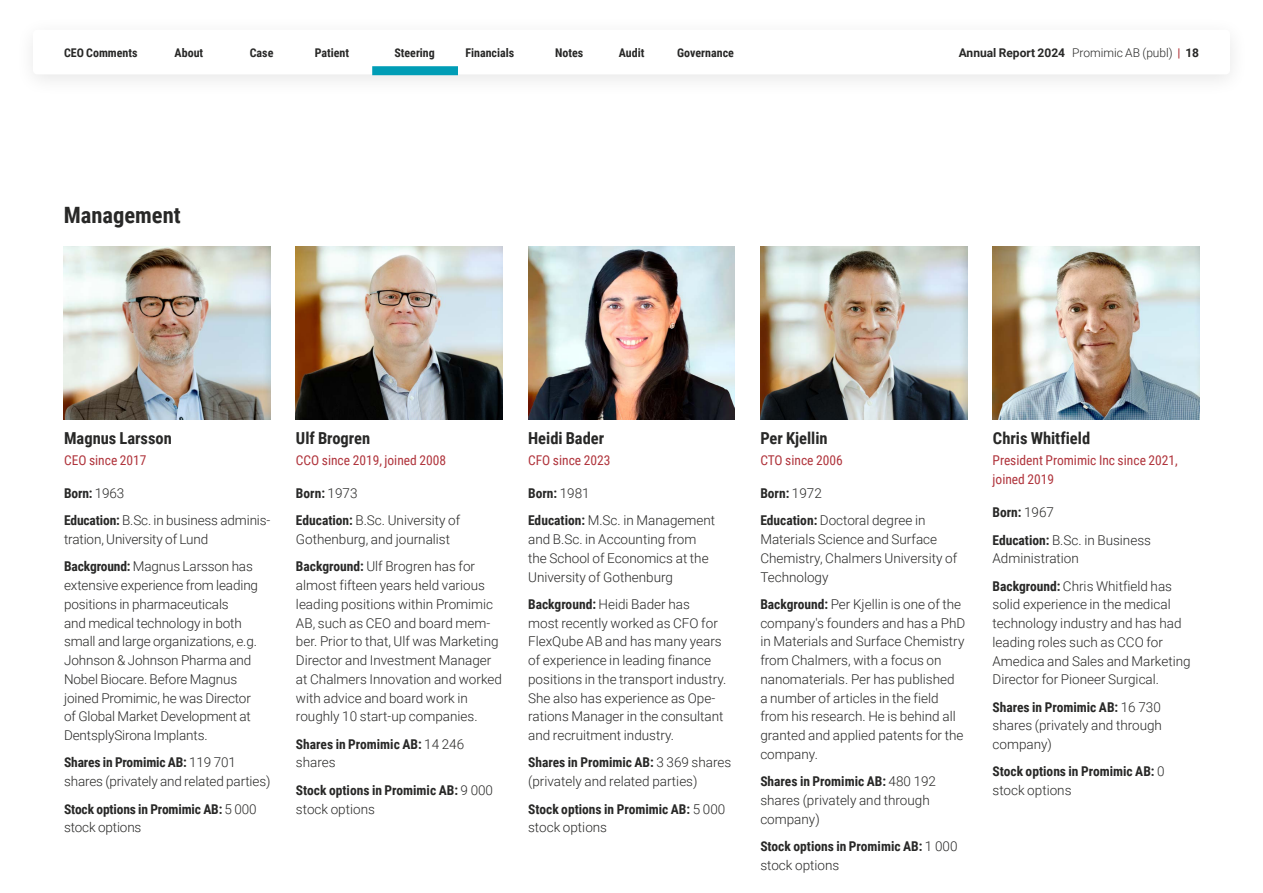
<style>
.page{position:relative;width:1263px;height:893px;background:#fff}
.page>*{position:absolute;margin:0;border:0;box-sizing:border-box;transform-origin:0 0}
.t1{font:700 22.5px "Roboto Condensed";color:#282827}
.t2{font:700 16.5px "Roboto Condensed";color:#282827}
.t3{font:300 13.5px/18.8px "Roboto";color:#282827}
.t4{font:700 13.5px "Roboto Condensed";color:#282827}
.t5{font:13.5px/18.8px "Roboto Condensed";color:#b0343c}
.t6{font:700 12px "Roboto Condensed";color:#282827}
.t7{font:700 12px "Roboto";color:#282827}
.s1{font-weight:300}
.s2{color:#b43d42}
.s3{font-family:"Roboto";font-weight:300}
.s4{font-family:"Roboto Condensed";font-weight:700}
</style>
<div class="page">
<img style="left:63px;top:246px;width:207px;height:174px">
<img style="left:528px;top:246px;width:207px;height:174px">
<img style="left:760px;top:246px;width:207px;height:174px">
<img style="left:296px;top:246px;width:207px;height:174px">
<img style="left:992px;top:246px;width:207px;height:174px">
<div style="left:14px;top:15px;width:1235px;height:82px;background:#fbfbfb"></div>
<div style="left:33px;top:30px;width:1197px;height:44px;background:#fff;border-radius:4px"></div>
<div style="left:372px;top:66px;width:85px;height:9px;background:#009db6"></div>
<p class="t6" style="left:64px;top:44px;width:75px">CEO Comments</p>
<p class="t6" style="left:175px;top:44px;width:30px">About</p>
<p class="t6" style="left:250px;top:44px;width:25px">Case</p>
<p class="t6" style="left:315px;top:44px;width:36px">Patient</p>
<p class="t6" style="left:394px;top:44px;width:42px">Steering</p>
<p class="t6" style="left:465px;top:44px;width:50px">Financials</p>
<p class="t6" style="left:555px;top:44px;width:30px">Notes</p>
<p class="t6" style="left:619px;top:44px;width:27px">Audit</p>
<p class="t6" style="left:677px;top:44px;width:58px">Governance</p>
<p class="t7" style="left:959px;top:44px;width:242px">Annual Report 2024 <span class="s1">Promimic AB (publ)</span> <span class="s2">|</span> 18</p>
<h1 class="t1" style="left:64px;top:199px;width:118px">Management</h1>
<p class="t2" style="left:64px;top:427px;width:109px">Magnus Larsson</p>
<p class="t2" style="left:296px;top:427px;width:76px">Ulf Brogren</p>
<p class="t2" style="left:528px;top:427px;width:78px">Heidi Bader</p>
<p class="t2" style="left:760px;top:427px;width:69px">Per Kjellin</p>
<p class="t2" style="left:993px;top:427px;width:99px">Chris Whitfield</p>
<p class="t5" style="left:64px;top:450px;width:84px">CEO since 2017</p>
<p class="t4" style="left:64px;top:484px;width:62px">Born: <span class="s3">1963</span></p>
<p class="t3" style="left:64px;top:511px;width:208px"><span class="s4">Education:</span> B.Sc. in business adminis&shy;tration, University of Lund</p>
<p class="t3" style="left:64px;top:557px;width:195px"><span class="s4">Background:</span> Magnus Larsson has extensive experience from leading positions in pharmaceuticals<br>and medical technology in both small and large organizations, e.g.<br>Johnson &amp; Johnson Pharma and<br>Nobel Biocare. Before Magnus joined Promimic, he was Director of Global Market Development at<br>DentsplySirona Implants.</p>
<p class="t4" style="left:64px;top:753px;width:173px">Shares in Promimic AB: <span class="s3">119 701</span></p>
<p class="t3" style="left:64px;top:772px;width:208px">shares (privately and related parties)</p>
<p class="t4" style="left:64px;top:799px;width:194px">Stock options in Promimic AB: <span class="s3">5 000</span></p>
<p class="t3" style="left:64px;top:818px;width:79px">stock options</p>
<p class="t5" style="left:296px;top:450px;width:152px">CCO since 2019, joined 2008</p>
<p class="t4" style="left:296px;top:484px;width:63px">Born: <span class="s3">1973</span></p>
<p class="t3" style="left:296px;top:511px;width:166px"><span class="s4">Education:</span> B.Sc. University of<br>Gothenburg, and journalist</p>
<p class="t3" style="left:296px;top:557px;width:208px"><span class="s4">Background:</span> Ulf Brogren has for almost fifteen years held various leading positions within Promimic<br>AB, such as CEO and board mem&shy;ber. Prior to that, Ulf was Marketing<br>Director and Investment Manager at Chalmers Innovation and worked with advice and board work in roughly 10 start-up companies.</p>
<p class="t4" style="left:296px;top:734px;width:170px">Shares in Promimic AB: <span class="s3">14 246</span></p>
<p class="t3" style="left:296px;top:753px;width:41px">shares</p>
<p class="t4" style="left:296px;top:780px;width:199px">Stock options in Promimic AB: <span class="s3">9 000</span></p>
<p class="t3" style="left:296px;top:799px;width:80px">stock options</p>
<p class="t5" style="left:528px;top:450px;width:84px">CFO since 2023</p>
<p class="t4" style="left:528px;top:484px;width:63px">Born: <span class="s3">1981</span></p>
<p class="t3" style="left:528px;top:511px;width:188px"><span class="s4">Education:</span> M.Sc. in Management and B.Sc. in Accounting from the School of Economics at the<br>University of Gothenburg</p>
<p class="t3" style="left:528px;top:594px;width:200px"><span class="s4">Background:</span> Heidi Bader has<br>most recently worked as CFO for<br>FlexQube AB and has many years of experience in leading finance positions in the transport industry.<br>She also has experience as Ope&shy;rations Manager in the consultant and recruitment industry.</p>
<p class="t4" style="left:528px;top:753px;width:205px">Shares in Promimic AB: <span class="s3">3 369 shares</span></p>
<p class="t3" style="left:528px;top:772px;width:171px">(privately and related parties)</p>
<p class="t4" style="left:528px;top:799px;width:199px">Stock options in Promimic AB: <span class="s3">5 000</span></p>
<p class="t3" style="left:528px;top:818px;width:80px">stock options</p>
<p class="t5" style="left:760px;top:450px;width:84px">CTO since 2006</p>
<p class="t4" style="left:760px;top:484px;width:63px">Born: <span class="s3">1972</span></p>
<p class="t3" style="left:760px;top:511px;width:198px"><span class="s4">Education:</span> Doctoral degree in<br>Materials Science and Surface<br>Chemistry, Chalmers University of<br>Technology</p>
<p class="t3" style="left:760px;top:594px;width:206px"><span class="s4">Background:</span> Per Kjellin is one of the company's founders and has a PhD in Materials and Surface Chemistry from Chalmers, with a focus on nanomaterials. Per has published<br>a number of articles in the field from his research. He is behind all granted and applied patents for the company.</p>
<p class="t4" style="left:760px;top:772px;width:177px">Shares in Promimic AB: <span class="s3">480 192</span></p>
<p class="t3" style="left:760px;top:790px;width:171px">shares (privately and through company)</p>
<p class="t4" style="left:760px;top:837px;width:199px">Stock options in Promimic AB: <span class="s3">1 000</span></p>
<p class="t3" style="left:760px;top:855px;width:80px">stock options</p>
<p class="t5" style="left:992px;top:450px;width:187px">President Promimic Inc since 2021, joined 2019</p>
<p class="t4" style="left:992px;top:503px;width:63px">Born: <span class="s3">1967</span></p>
<p class="t3" style="left:992px;top:530px;width:160px"><span class="s4">Education:</span> B.Sc. in Business<br>Administration</p>
<p class="t3" style="left:992px;top:576px;width:200px"><span class="s4">Background:</span> Chris Whitfield has solid experience in the medical technology industry and has had leading roles such as CCO for<br>Amedica and Sales and Marketing<br>Director for Pioneer Surgical.</p>
<p class="t4" style="left:992px;top:697px;width:170px">Shares in Promimic AB: <span class="s3">16 730</span></p>
<p class="t3" style="left:992px;top:716px;width:171px">shares (privately and through company)</p>
<p class="t4" style="left:992px;top:762px;width:174px">Stock options in Promimic AB: <span class="s3">0</span></p>
<p class="t3" style="left:992px;top:780px;width:80px">stock options</p>
</div>
